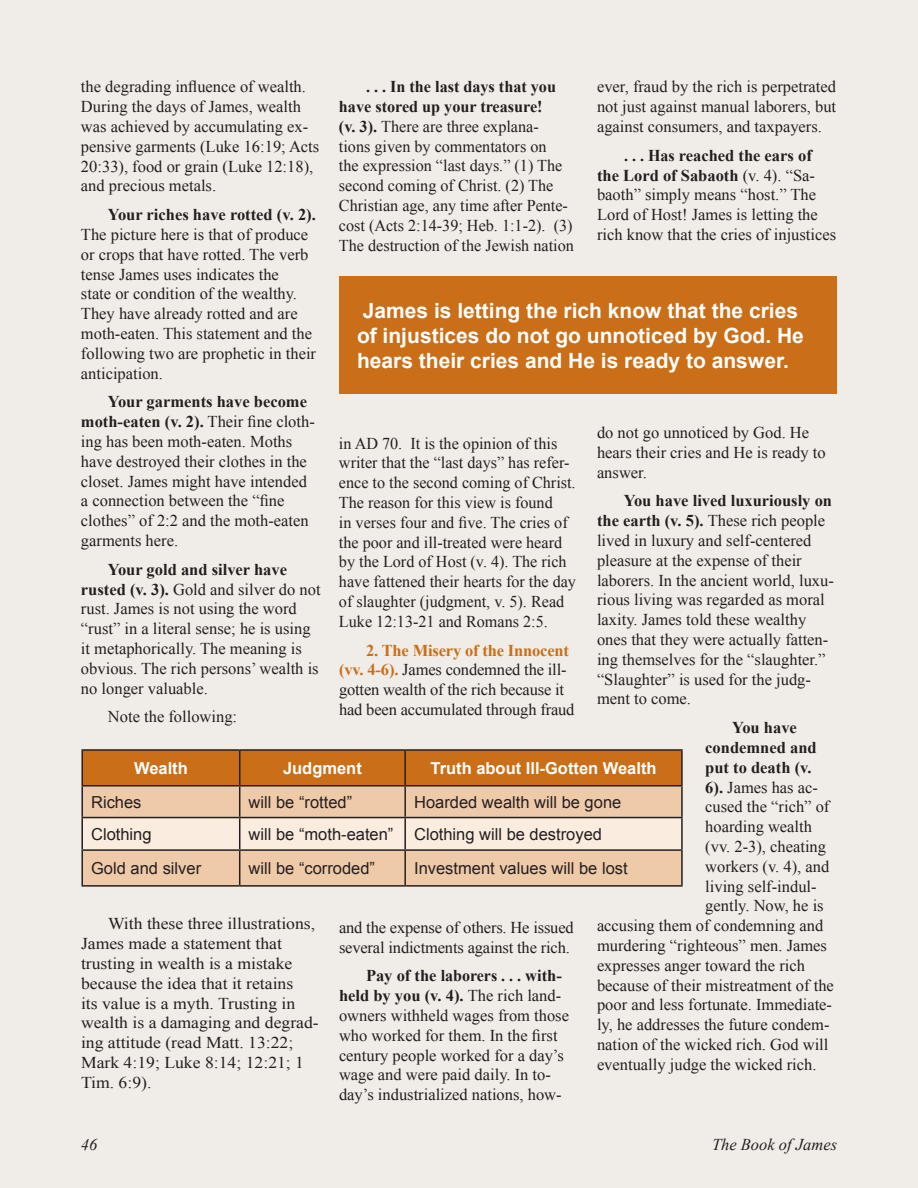
<style>
.page{position:relative;width:918px;height:1188px;background:#f0ece7}
.page>*{position:absolute;margin:0;border:0;box-sizing:border-box;transform-origin:0 0}
.t1{font:700 21px/25.2px "Arial";color:#fff}
.t2{font:16.5px/19.8px "Times New Roman";color:#231f20}
.t3{font:16.5px/19.8px "Times New Roman";color:#231f20;scale:1.07 1}
.t4{font:16.5px "Arial";color:#231f20}
.t5{font:700 16.5px "Times New Roman";color:#231f20}
.t6{font:700 16.5px "Arial";color:#fff}
.t7{font:italic 16.5px "Times New Roman";color:#231f20}
.s1{font-weight:700}
.s2{font-weight:700;color:#ca6e17}
</style>
<div class="page">
<div style="left:83px;top:751px;width:598px;height:34px;background:#ca6e17"></div>
<div style="left:83px;top:787px;width:598px;height:98px;background:#efcaa8"></div>
<div style="left:83px;top:818px;width:598px;height:31px;background:#faecde"></div>
<hr style="left:81px;top:749px;width:159px;height:2px;background:#231f20">
<hr style="left:81px;top:751px;width:2px;height:34px;background:#231f20">
<hr style="left:240px;top:749px;width:165px;height:2px;background:#231f20">
<hr style="left:239px;top:751px;width:1px;height:34px;background:#231f20">
<hr style="left:405px;top:749px;width:278px;height:2px;background:#231f20">
<hr style="left:404px;top:751px;width:2px;height:34px;background:#231f20">
<hr style="left:681px;top:751px;width:2px;height:34px;background:#231f20">
<hr style="left:81px;top:785px;width:159px;height:2px;background:#231f20">
<hr style="left:81px;top:787px;width:2px;height:30px;background:#231f20">
<hr style="left:240px;top:785px;width:165px;height:2px;background:#231f20">
<hr style="left:239px;top:787px;width:1px;height:30px;background:#231f20">
<hr style="left:405px;top:785px;width:278px;height:2px;background:#231f20">
<hr style="left:404px;top:787px;width:2px;height:30px;background:#231f20">
<hr style="left:681px;top:787px;width:2px;height:30px;background:#231f20">
<hr style="left:81px;top:817px;width:159px;height:1px;background:#231f20">
<hr style="left:81px;top:818px;width:2px;height:31px;background:#231f20">
<hr style="left:240px;top:817px;width:165px;height:1px;background:#231f20">
<hr style="left:239px;top:818px;width:1px;height:31px;background:#231f20">
<hr style="left:405px;top:817px;width:278px;height:1px;background:#231f20">
<hr style="left:404px;top:818px;width:2px;height:31px;background:#231f20">
<hr style="left:681px;top:818px;width:2px;height:31px;background:#231f20">
<hr style="left:81px;top:849px;width:159px;height:2px;background:#231f20">
<hr style="left:81px;top:851px;width:2px;height:34px;background:#231f20">
<hr style="left:240px;top:849px;width:165px;height:2px;background:#231f20">
<hr style="left:239px;top:851px;width:1px;height:34px;background:#231f20">
<hr style="left:405px;top:849px;width:278px;height:2px;background:#231f20">
<hr style="left:404px;top:851px;width:2px;height:34px;background:#231f20">
<hr style="left:681px;top:851px;width:2px;height:34px;background:#231f20">
<hr style="left:81px;top:885px;width:159px;height:2px;background:#231f20">
<hr style="left:240px;top:885px;width:165px;height:2px;background:#231f20">
<hr style="left:405px;top:885px;width:278px;height:2px;background:#231f20">
<div style="left:339px;top:277px;width:498px;height:117px;background:#ca6e17"></div>
<p class="t2" style="left:597px;top:77px;width:241px;text-align:justify">ever, fraud by the rich is perpetrated not just against manual laborers, but against consumers, and taxpayers.</p>
<p class="t2" style="left:597px;top:145px;width:241px;text-indent:27px"><span class="s1">. . . Has reached the ears of the Lord of Sabaoth</span> (v. 4). “Sa&shy;baoth” simply means “host.” The<br>Lord of Host! James is letting the rich know that the cries of injustices</p>
<p class="t2" style="left:81px;top:77px;width:240px">the degrading influence of wealth.<br>During the days of James, wealth was achieved by accumulating ex&shy;pensive garments (Luke 16:19; Acts<br>20:33), food or grain (Luke 12:18), and precious metals.</p>
<p class="t5" style="left:108px;top:203px;width:209px">Your riches have rotted (v. 2).</p>
<p class="t2" style="left:81px;top:224px;width:237px">The picture here is that of produce or crops that have rotted. The verb tense James uses indicates the<br>state or condition of the wealthy.<br>They have already rotted and are moth-eaten. This statement and the following two are prophetic in their anticipation.</p>
<p class="t2" style="left:81px;top:392px;width:235px;text-indent:27px"><span class="s1">Your garments have become moth-eaten (v. 2).</span> Their fine cloth&shy;ing has been moth-eaten. Moths have destroyed their clothes in the closet. James might have intended a connection between the “fine clothes” of 2:2 and the moth-eaten garments here.</p>
<p class="t2" style="left:81px;top:559px;width:241px;text-indent:27px"><span class="s1">Your gold and silver have rusted (v. 3).</span> Gold and silver do not rust. James is not using the word “rust” in a literal sense; he is using it metaphorically. The meaning is obvious. The rich persons’ wealth is no longer valuable.</p>
<p class="t2" style="left:108px;top:707px;width:131px">Note the following:</p>
<p class="t2" style="left:339px;top:76px;width:236px;text-indent:27px"><span class="s1">. . . In the last days that you have stored up your treasure!<br>(v. 3).</span> There are three explana&shy;tions given by commentators on<br>the expression “last days.” (1) The second coming of Christ. (2) The<br>Christian age, any time after Pente&shy;cost (Acts 2:14-39; Heb. 1:1-2). (3)<br>The destruction of the Jewish nation</p>
<p class="t1" style="left:357px;top:299px;width:448px">James is letting the rich know that the cries of injustices do not go unnoticed by God. He hears their cries and He is ready to answer.</p>
<p class="t2" style="left:597px;top:422px;width:230px">do not go unnoticed by God. He hears their cries and He is ready to answer.</p>
<p class="t2" style="left:597px;top:491px;width:238px;text-indent:27px"><span class="s1">You have lived luxuriously on the earth (v. 5).</span> These rich people lived in luxury and self-centered pleasure at the expense of their laborers. In the ancient world, luxu&shy;rious living was regarded as moral laxity. James told these wealthy ones that they were actually fatten&shy;ing themselves for the “slaughter.” “Slaughter” is used for the judg&shy;ment to come.</p>
<p class="t5" style="left:732px;top:716px;width:66px">You have</p>
<p class="t5" style="left:705px;top:736px;width:113px">condemned and</p>
<p class="t5" style="left:705px;top:756px;width:108px">put to death (v.</p>
<p class="t2" style="left:705px;top:777px;width:114px"><span class="s1">6).</span> James has ac-</p>
<p class="t2" style="left:705px;top:797px;width:126px">cused the “rich” of</p>
<p class="t2" style="left:705px;top:817px;width:108px">hoarding wealth</p>
<p class="t2" style="left:705px;top:836px;width:122px">(vv. 2-3), cheating</p>
<p class="t2" style="left:705px;top:856px;width:126px">workers (v. 4), and</p>
<p class="t2" style="left:705px;top:876px;width:113px">living self-indul-</p>
<p class="t2" style="left:705px;top:896px;width:120px">gently. Now, he is</p>
<p class="t2" style="left:597px;top:916px;width:228px">accusing them of condemning and</p>
<p class="t2" style="left:597px;top:935px;width:232px">murdering “righteous” men. James</p>
<p class="t2" style="left:597px;top:955px;width:210px">expresses anger toward the rich</p>
<p class="t2" style="left:597px;top:975px;width:238px">because of their mistreatment of the</p>
<p class="t2" style="left:597px;top:995px;width:237px">poor and less fortunate. Immediate-</p>
<p class="t2" style="left:597px;top:1015px;width:234px">ly, he addresses the future condem-</p>
<p class="t2" style="left:597px;top:1034px;width:233px">nation of the wicked rich. God will</p>
<p class="t2" style="left:597px;top:1054px;width:221px">eventually judge the wicked rich.</p>
<p class="t2" style="left:339px;top:433px;width:239px">in AD 70. It is the opinion of this writer that the “last days” has refer&shy;ence to the second coming of Christ.<br>The reason for this view is found<br>in verses four and five. The cries of the poor and ill-treated were heard by the Lord of Host (v. 4). The rich have fattened their hearts for the day of slaughter (judgment, v. 5). Read Luke 12:13-21 and Romans 2:5.</p>
<p class="t2" style="left:339px;top:640px;width:237px;text-indent:27px"><span class="s2">2. The Misery of the Innocent (vv. 4-6).</span> James condemned the ill&shy;gotten wealth of the rich because it had been accumulated through fraud</p>
<p class="t6" style="left:134px;top:757px;width:55px">Wealth</p>
<p class="t6" style="left:283px;top:757px;width:80px">Judgment</p>
<p class="t6" style="left:431px;top:757px;width:228px">Truth about Ill-Gotten Wealth</p>
<p class="t4" style="left:91px;top:791px;width:52px">Riches</p>
<p class="t4" style="left:249px;top:791px;width:105px">will be “rotted”</p>
<p class="t4" style="left:414px;top:791px;width:209px">Hoarded wealth will be gone</p>
<p class="t4" style="left:91px;top:823px;width:62px">Clothing</p>
<p class="t4" style="left:249px;top:823px;width:355px">will be “moth-eaten” Clothing will be destroyed</p>
<p class="t4" style="left:91px;top:857px;width:112px">Gold and silver</p>
<p class="t4" style="left:249px;top:857px;width:128px">will be “corroded”</p>
<p class="t4" style="left:414px;top:857px;width:215px">Investment values will be lost</p>
<p class="t3" style="left:81px;top:914px;width:224px;text-indent:27px">With these three illustrations,<br>James made a statement that trusting in wealth is a mistake because the idea that it retains<br>its value is a myth. Trusting in wealth is a damaging and degrad&shy;ing attitude (read Matt. 13:22;<br>Mark 4:19; Luke 8:14; 12:21; 1<br>Tim. 6:9).</p>
<p class="t2" style="left:339px;top:917px;width:236px">and the expense of others. He issued several indictments against the rich.</p>
<p class="t2" style="left:339px;top:966px;width:232px;text-indent:27px"><span class="s1">Pay of the laborers . . . with&shy;held by you (v. 4).</span> The rich land&shy;owners withheld wages from those who worked for them. In the first century people worked for a day’s wage and were paid daily. In to&shy;day’s industrialized nations, how-</p>
<p class="t7" style="left:81px;top:1133px;width:18px">46</p>
<p class="t7" style="left:712px;top:1133px;width:127px">The Book of James</p>
</div>
